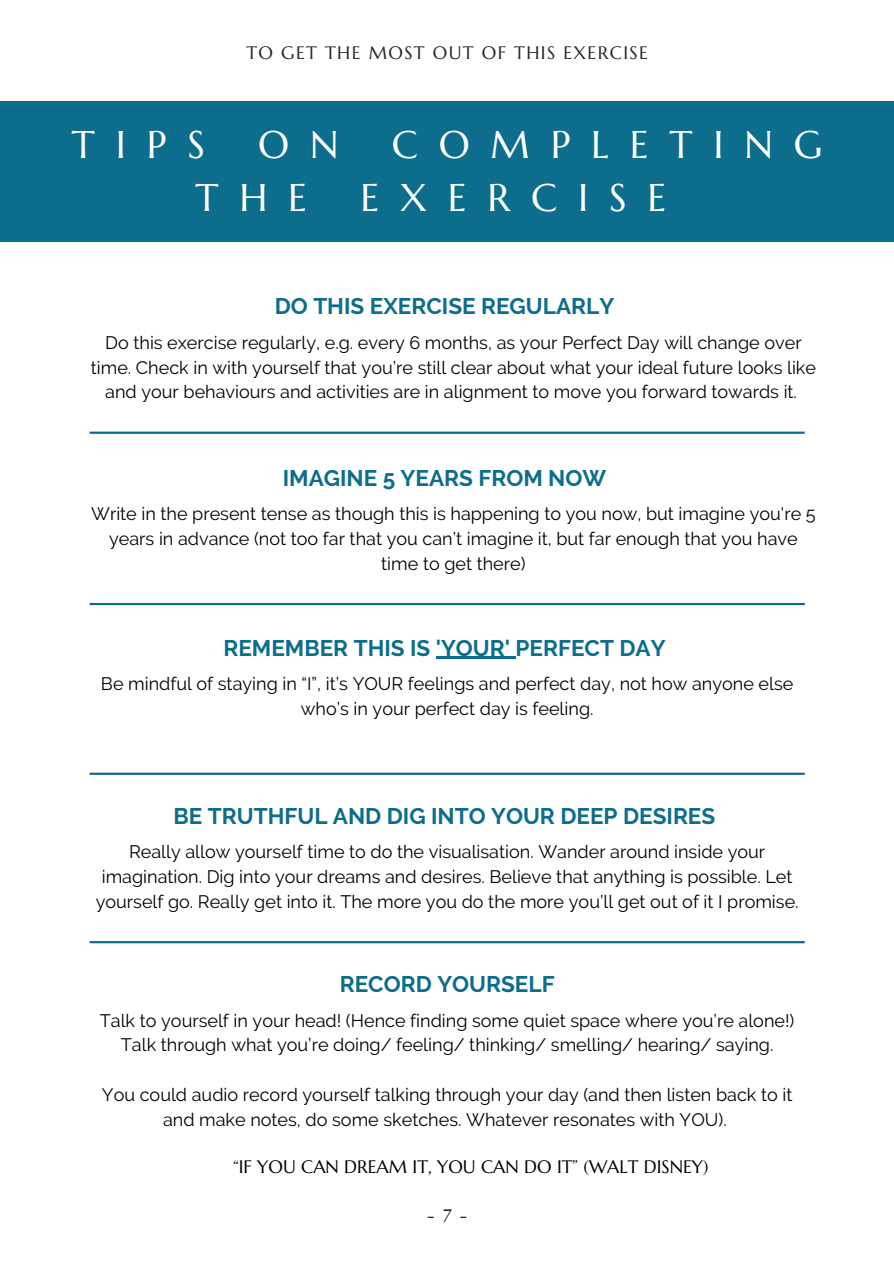
<style>
.page{position:relative;width:894px;height:1264px;background:#fff}
.page>*{position:absolute;margin:0;border:0;box-sizing:border-box;transform-origin:0 0}
.t1{font:38.55px "Marcellus";letter-spacing:.54em;color:#fff}
.t2{font:700 22.5px "Raleway";color:#0d6d8c}
.t3{font:18px/24.8px "Raleway";color:#000;text-align:center}
.t4{font:18px "Marcellus";color:#000}
.t5{font:18px "Marcellus";letter-spacing:.075em;color:#262626}
</style>
<div class="page">
<div style="left:0;top:102px;width:893px;height:139px;background:#0d6d8c"></div>
<svg style="left:90px;top:431px;width:714px;height:3px"></svg>
<svg style="left:90px;top:603px;width:714px;height:2px"></svg>
<svg style="left:90px;top:772px;width:714px;height:2px"></svg>
<svg style="left:90px;top:941px;width:714px;height:2px"></svg>
<hr style="left:435px;top:656px;width:80px;height:3px;background:#0d6d8c">
<p class="t5" style="left:246px;top:42px;width:403px">TO GET THE MOST OUT OF THIS EXERCISE</p>
<p class="t1" style="left:72px;top:120px;width:134px">TIPS</p>
<p class="t1" style="left:258px;top:120px;width:82px">O N</p>
<p class="t1" style="left:391px;top:120px;width:432px">COMPLETING</p>
<p class="t1" style="left:195px;top:173px;width:113px">THE</p>
<p class="t1" style="left:360px;top:173px;width:307px">EXERCISE</p>
<p class="t2" style="left:275px;top:293px;width:341px">DO THIS EXERCISE REGULARLY</p>
<p class="t3" style="left:91px;top:330px;width:726px">Do this exercise regularly, e.g. every 6 months, as your Perfect Day will change over time. Check in with yourself that you’re still clear about what your ideal future looks like and your behaviours and activities are in alignment to move you forward towards it.</p>
<p class="t2" style="left:283px;top:464px;width:325px">IMAGINE 5 YEARS FROM NOW</p>
<p class="t3" style="left:91px;top:501px;width:726px">Write in the present tense as though this is happening to you now, but imagine you're 5 years in advance (not too far that you can’t imagine it, but far enough that you have time to get there)</p>
<p class="t2" style="left:223px;top:634px;width:443px">REMEMBER THIS IS 'YOUR' PERFECT DAY</p>
<p class="t3" style="left:101px;top:671px;width:693px">Be mindful of staying in “I”, it’s YOUR feelings and perfect day, not how anyone else who’s in your perfect day is feeling.</p>
<p class="t2" style="left:173px;top:802px;width:543px">BE TRUTHFUL AND DIG INTO YOUR DEEP DESIRES</p>
<p class="t3" style="left:96px;top:839px;width:704px">Really allow yourself time to do the visualisation. Wander around inside your imagination. Dig into your dreams and desires. Believe that anything is possible. Let yourself go. Really get into it. The more you do the more you’ll get out of it I promise.</p>
<p class="t2" style="left:340px;top:971px;width:216px">RECORD YOURSELF</p>
<p class="t3" style="left:100px;top:1007px;width:695px">Talk to yourself in your head! (Hence finding some quiet space where you’re alone!)<br>Talk through what you’re doing/ feeling/ thinking/ smelling/ hearing/ saying.</p>
<p class="t3" style="left:102px;top:1082px;width:691px">You could audio record yourself talking through your day (and then listen back to it and make notes, do some sketches. Whatever resonates with YOU).</p>
<p class="t4" style="left:233px;top:1155px;width:477px">“IF YOU CAN DREAM IT, YOU CAN DO IT” (WALT DISNEY)</p>
<p class="t5" style="left:427px;top:1204px;width:41px">-7-</p>
</div>
